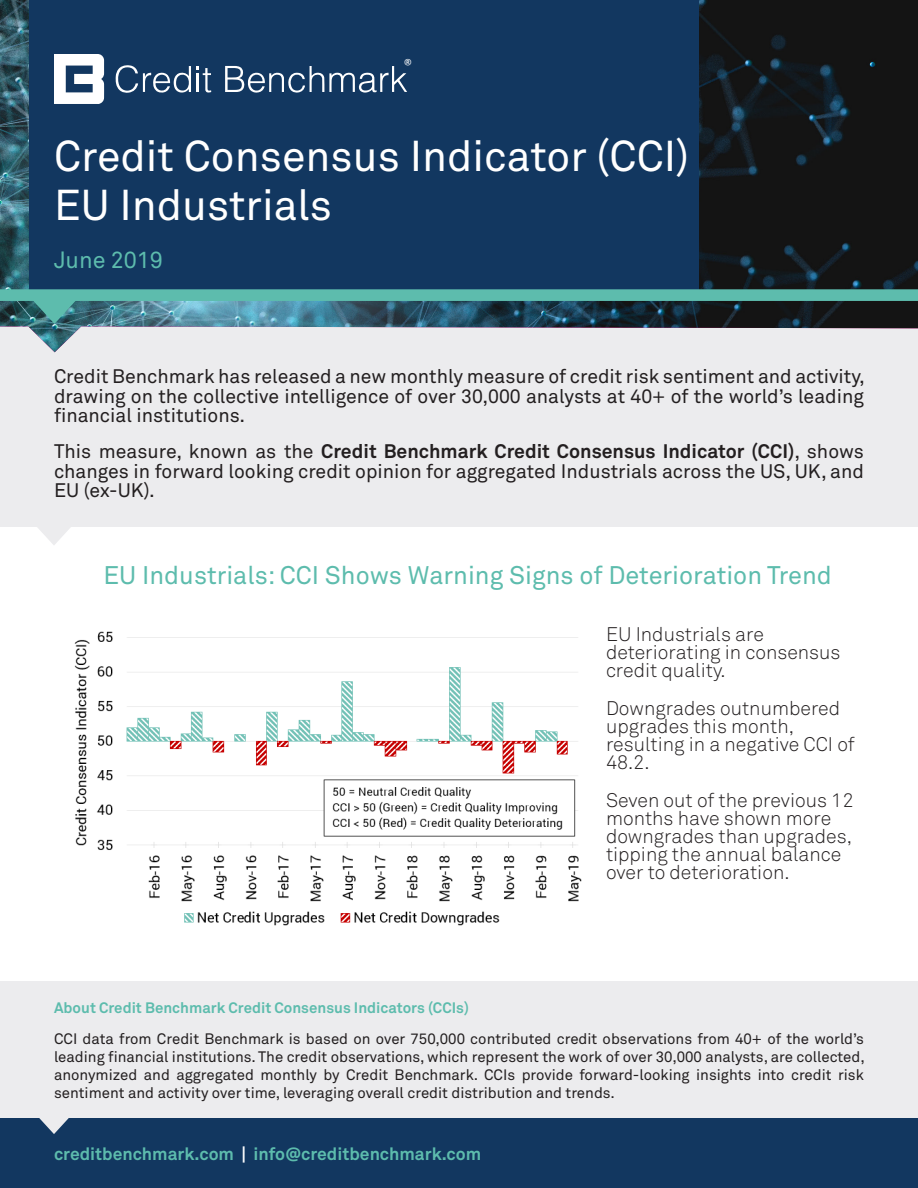
<style>
.page{position:relative;width:918px;height:1188px;background:#fff}
.page>*{position:absolute;margin:0;border:0;box-sizing:border-box;transform-origin:0 0}
.t1{font:42.75px/48.6px "Akkurat Pro";color:#fff}
.Subtitles{font:25.2px "Akkurat Pro";color:#5dbcad}
.t2{font:23.25px "Akkurat Pro";color:#5dbcad}
.Body_Copy{font:19.5px/18px "Akkurat Light Pro";color:#231f20}
.Body_Copy-2{font:19.35px/19.4px "Akkurat Pro";color:#231f20;text-align:justify}
.t3{font:300 17.7px "Calibri";color:#fff}
.Subtitles-2{font:700 17.4px "Akkurat Pro";color:#5dbcad}
.Body_Copy-3{font:15px/18px "Akkurat Pro";color:#231f20;text-align:justify}
.Body_Copy-4{font:700 15px "Akkurat Pro";color:#5dbcad}
.s1{font-weight:700}
.s2{color:#fff}
</style>
<div class="page">
<div style="left:0;top:981px;width:918px;height:137px;background:#ececee"></div>
<div style="left:0;top:324px;width:918px;height:202px;background:#ececee"></div>
<img style="left:0;top:0;width:918px;height:352px">
<div style="left:29px;top:0;width:670px;height:289px;background:#123760"></div>
<div style="left:0;top:289px;width:918px;height:12px;background:#5dbcad"></div>
<svg style="left:32px;top:301px;width:45px;height:23px"></svg>
<div style="left:0;top:1118px;width:918px;height:70px;background:#123760"></div>
<svg style="left:39px;top:1118px;width:30px;height:16px"></svg>
<svg style="left:36px;top:526px;width:36px;height:19px"></svg>
<svg style="left:54px;top:54px;width:50px;height:50px"></svg>
<svg style="left:225px;top:66px;width:182px;height:27px"></svg>
<svg style="left:116px;top:65px;width:75px;height:28px"></svg>
<svg style="left:197px;top:66px;width:14px;height:27px"></svg>
<img style="left:74px;top:631px;width:508px;height:295px">
<p class="t3" style="left:404px;top:55px;width:10px">®</p>
<p class="t1" style="left:54px;top:133px;width:637px">Credit Consensus Indicator (CCI)<br>EU Industrials</p>
<p class="t2" style="left:54px;top:247px;width:111px">June 2019</p>
<p class="Body_Copy-2" style="left:54px;top:368px;width:812px">Credit Benchmark has released a new monthly measure of credit risk sentiment and activity, drawing on the collective intelligence of over 30,000 analysts at 40+ of the world’s leading financial institutions.</p>
<p class="Body_Copy-2" style="left:54px;top:442px;width:812px">This measure, known as the <span class="s1">Credit Benchmark Credit Consensus Indicator (CCI)</span>, shows changes in forward looking credit opinion for aggregated Industrials across the US, UK, and EU (ex-UK).</p>
<p class="Subtitles" style="left:104px;top:560px;width:730px">EU Industrials: CCI Shows Warning Signs of Deterioration Trend</p>
<p class="Body_Copy" style="left:606px;top:625px;width:236px">EU Industrials are deteriorating in consensus credit quality.</p>
<p class="Body_Copy" style="left:606px;top:700px;width:250px">Downgrades outnumbered upgrades this month, resulting in a negative CCI of<br>48.2.</p>
<p class="Body_Copy" style="left:606px;top:792px;width:249px">Seven out of the previous 12 months have shown more downgrades than upgrades, tipping the annual balance over to deterioration.</p>
<p class="Body_Copy-4" style="left:54px;top:998px;width:416px">About Credit Benchmark Credit Consensus Indicators (CCIs)</p>
<p class="Body_Copy-3" style="left:54px;top:1030px;width:812px">CCI data from Credit Benchmark is based on over 750,000 contributed credit observations from 40+ of the world’s leading financial institutions. The credit observations, which represent the work of over 30,000 analysts, are collected, anonymized and aggregated monthly by Credit Benchmark. CCIs provide forward-looking insights into credit risk sentiment and activity over time, leveraging overall credit distribution and trends.</p>
<p class="Subtitles-2" style="left:54px;top:1143px;width:429px">creditbenchmark.com <span class="s2">|</span> info@creditbenchmark.com</p>
</div>
